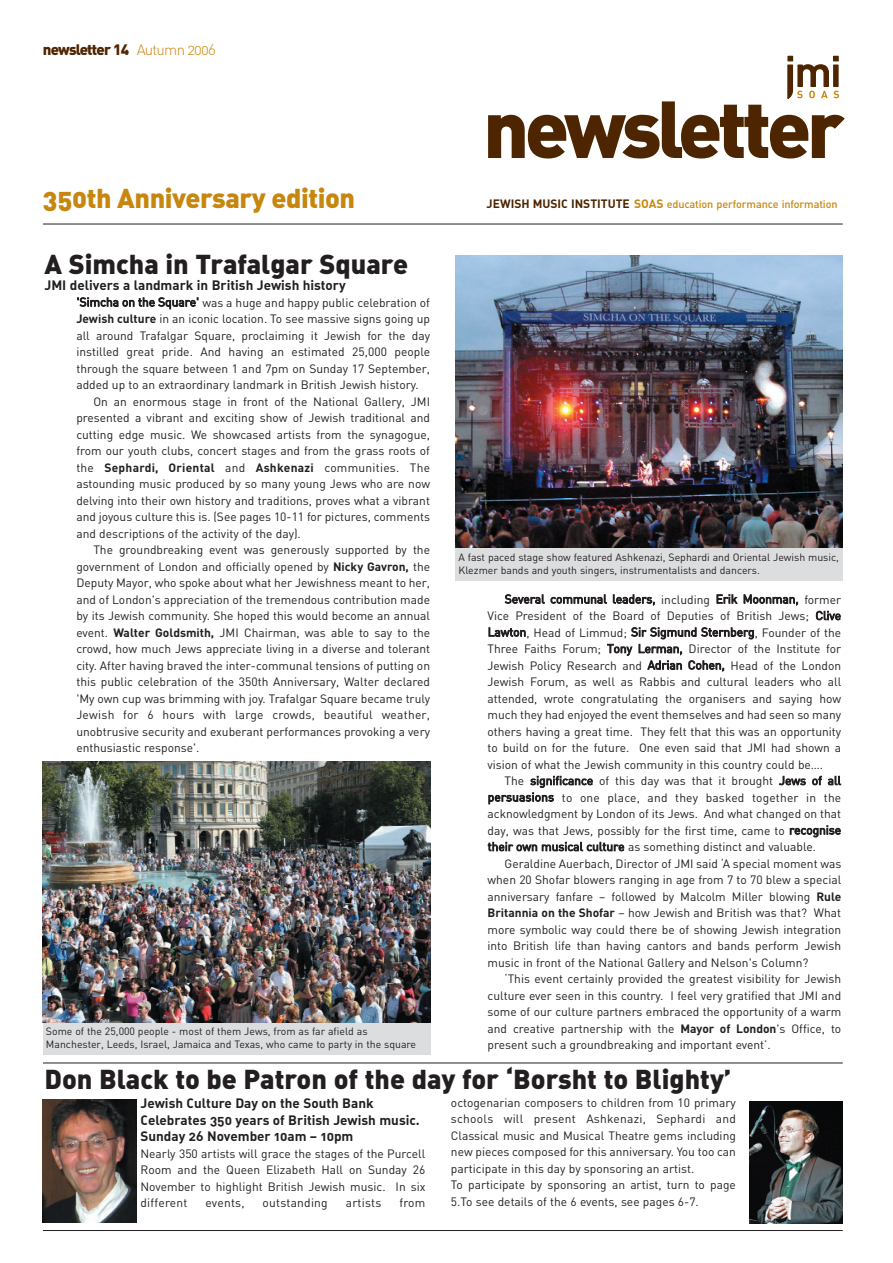
<style>
.page{position:relative;width:893px;height:1263px;background:#fff}
.page>*{position:absolute;margin:0;border:0;box-sizing:border-box;transform-origin:0 0}
.t1{font:900 79.5px "DIN";letter-spacing:-.055em;color:#4d2500}
.t2{font:27px "DIN Black Alternate";color:#231f20}
.t3{font:27px "DIN Black Alternate";letter-spacing:-.015em;color:#c7870e}
.t4{font:900 15px "DIN";letter-spacing:-.055em;color:#4d2500}
.t5{font:13.5px/16.5px "DIN Bold Alternate";color:#231f20}
.t6{font:12px/16.5px "DIN";color:#231f20;text-align:justify}
.t7{font:12px "DIN";letter-spacing:.02em;color:#231f20}
.t8{font:700 12px "DIN";letter-spacing:.02em;color:#231f20}
.t9{font:500 10.8px "DIN";letter-spacing:-.01em;color:#c7870e}
.t10{font:10.5px/12.6px "DIN";color:#231f20}
.s1{font-family:"DIN Light Alternate";font-weight:400;color:#c7870e}
.s2{font-family:"DIN Bold Alternate";font-weight:400;font-size:12px;color:#4d2500}
.s3{font-family:"DIN Bold Alternate";font-weight:400;font-size:12px}
.s4{font-weight:700}
.s5{font-weight:400}
</style>
<div class="page">
<hr style="left:43px;top:224px;width:799px;height:1px;background:#231f20">
<svg style="left:787px;top:55px;width:52px;height:44px"></svg>
<hr style="left:43px;top:1230px;width:799px;height:1px;background:#231f20">
<img style="left:455px;top:256px;width:387px;height:292px">
<div style="left:455px;top:548px;width:387px;height:33px;background:#dcdddf"></div>
<div style="left:43px;top:1022px;width:387px;height:33px;background:#dcdddf"></div>
<img style="left:43px;top:762px;width:387px;height:261px">
<hr style="left:43px;top:1063px;width:799px;height:1px;background:#231f20">
<img style="left:43px;top:1099px;width:93px;height:124px">
<img style="left:749px;top:1101px;width:93px;height:122px">
<p class="t4" style="left:43px;top:44px;width:174px">newsletter 14 <span class="s1">Autumn 2006</span></p>
<h2 class="t3" style="left:43px;top:188px;width:313px">350th Anniversary edition</h2>
<h1 class="t1" style="left:483px;top:101px;width:363px">newsletter</h1>
<p class="t9" style="left:486px;top:200px;width:352px"><span class="s2">JEWISH MUSIC INSTITUTE</span> <span class="s3">SOAS</span> education performance information</p>
<h2 class="t2" style="left:44px;top:254px;width:365px">A Simcha in Trafalgar Square</h2>
<p class="t5" style="left:44px;top:278px;width:303px">JMI delivers a landmark in British Jewish history</p>
<p class="t6" style="left:77px;top:295px;width:355px">'Simcha on the Square' was a huge and happy public celebration of</p>
<p class="t6" style="left:76px;top:312px;width:355px"><span class="s4">Jewish culture</span> in an iconic location. To see massive signs going up</p>
<p class="t6" style="left:76px;top:328px;width:355px">all around Trafalgar Square, proclaiming it Jewish for the day</p>
<p class="t6" style="left:76px;top:345px;width:355px">instilled great pride. And having an estimated 25,000 people</p>
<p class="t6" style="left:76px;top:361px;width:355px">through the square between 1 and 7pm on Sunday 17 September,</p>
<p class="t6" style="left:76px;top:378px;width:344px">added up to an extraordinary landmark in British Jewish history.</p>
<p class="t6" style="left:93px;top:394px;width:338px">On an enormous stage in front of the National Gallery, JMI</p>
<p class="t6" style="left:76px;top:411px;width:355px">presented a vibrant and exciting show of Jewish traditional and</p>
<p class="t6" style="left:76px;top:427px;width:355px">cutting edge music. We showcased artists from the synagogue,</p>
<p class="t6" style="left:76px;top:444px;width:355px">from our youth clubs, concert stages and from the grass roots of</p>
<p class="t8" style="left:76px;top:463px;width:355px"><span class="s5">the</span> Sephardi, Oriental <span class="s5">and</span> Ashkenazi <span class="s5">communities. The</span></p>
<p class="t6" style="left:76px;top:477px;width:355px">astounding music produced by so many young Jews who are now</p>
<p class="t6" style="left:76px;top:493px;width:355px">delving into their own history and traditions, proves what a vibrant</p>
<p class="t6" style="left:76px;top:510px;width:355px">and joyous culture this is. (See pages 10-11 for pictures, comments</p>
<p class="t6" style="left:76px;top:526px;width:226px">and descriptions of the activity of the day).</p>
<p class="t6" style="left:93px;top:543px;width:338px">The groundbreaking event was generously supported by the</p>
<p class="t6" style="left:76px;top:559px;width:355px">government of London and officially opened by <span class="s4">Nicky Gavron,</span> the</p>
<p class="t6" style="left:76px;top:576px;width:355px">Deputy Mayor, who spoke about what her Jewishness meant to her,</p>
<p class="t6" style="left:76px;top:592px;width:355px">and of London's appreciation of the tremendous contribution made</p>
<p class="t6" style="left:76px;top:609px;width:355px">by its Jewish community. She hoped this would become an annual</p>
<p class="t6" style="left:76px;top:625px;width:355px">event. <span class="s4">Walter Goldsmith,</span> JMI Chairman, was able to say to the</p>
<p class="t6" style="left:76px;top:642px;width:355px">crowd, how much Jews appreciate living in a diverse and tolerant</p>
<p class="t6" style="left:76px;top:658px;width:355px">city. After having braved the inter-communal tensions of putting on</p>
<p class="t6" style="left:76px;top:675px;width:355px">this public celebration of the 350th Anniversary, Walter declared</p>
<p class="t6" style="left:76px;top:691px;width:355px">'My own cup was brimming with joy. Trafalgar Square became truly</p>
<p class="t7" style="left:76px;top:710px;width:355px">Jewish for 6 hours with large crowds, beautiful weather,</p>
<p class="t6" style="left:76px;top:724px;width:355px">unobtrusive security and exuberant performances provoking a very</p>
<p class="t6" style="left:76px;top:741px;width:125px">enthusiastic response'.</p>
<p class="t10" style="left:458px;top:552px;width:382px">A fast paced stage show featured Ashkenazi, Sephardi and Oriental Jewish music,<br>Klezmer bands and youth singers, instrumentalists and dancers.</p>
<p class="t6" style="left:487px;top:592px;width:355px;text-indent:17px">Several communal leaders, including Erik Moonman, former Vice President of the Board of Deputies of British Jews; Clive Lawton, Head of Limmud; Sir Sigmund Sternberg, Founder of the Three Faiths Forum; Tony Lerman, Director of the Institute for Jewish Policy Research and Adrian Cohen, Head of the London Jewish Forum, as well as Rabbis and cultural leaders who all attended, wrote congratulating the organisers and saying how much they had enjoyed the event themselves and had seen so many others having a great time. They felt that this was an opportunity to build on for the future. One even said that JMI had shown a vision of what the Jewish community in this country could be….</p>
<p class="t6" style="left:487px;top:774px;width:355px;text-indent:17px">The significance of this day was that it brought Jews of all persuasions to one place, and they basked together in the acknowledgment by London of its Jews. And what changed on that day, was that Jews, possibly for the first time, came to recognise their own musical culture as something distinct and valuable.</p>
<p class="t6" style="left:487px;top:856px;width:355px;text-indent:17px">Geraldine Auerbach, Director of JMI said ‘A special moment was when 20 Shofar blowers ranging in age from 7 to 70 blew a special anniversary fanfare – followed by Malcolm Miller blowing <span class="s4">Rule Britannia on the Shofar</span> – how Jewish and British was that? What more symbolic way could there be of showing Jewish integration into British life than having cantors and bands perform Jewish music in front of the National Gallery and Nelson's Column?</p>
<p class="t6" style="left:487px;top:972px;width:355px;text-indent:17px">‘This event certainly provided the greatest visibility for Jewish culture ever seen in this country. I feel very gratified that JMI and some of our culture partners embraced the opportunity of a warm and creative partnership with the <span class="s4">Mayor of London</span>'s Office, to present such a groundbreaking and important event’.</p>
<p class="t10" style="left:46px;top:1026px;width:372px">Some of the 25,000 people - most of them Jews, from as far afield as<br>Manchester, Leeds, Israel, Jamaica and Texas, who came to party in the square</p>
<h2 class="t2" style="left:44px;top:1070px;width:688px">Don Black to be Patron of the day for ‘Borsht to Blighty’</h2>
<p class="t5" style="left:140px;top:1096px;width:281px">Jewish Culture Day on the South Bank<br>Celebrates 350 years of British Jewish music.<br>Sunday 26 November 10am – 10pm</p>
<p class="t6" style="left:140px;top:1146px;width:286px">Nearly 350 artists will grace the stages of the Purcell Room and the Queen Elizabeth Hall on Sunday 26<br>November to highlight British Jewish music. In six different</p>
<p class="t6" style="left:451px;top:1095px;width:286px;text-align:left">octogenarian composers to children from 10 primary schools will present Ashkenazi, Sephardi and Classical music and Musical Theatre gems including new pieces composed for this anniversary. You too can participate in this day by sponsoring an artist.<br>To participate by sponsoring an artist, turn to page 5.To see details of the 6 events, see pages 6-7.</p>
<p class="t6" style="left:205px;top:1196px;width:41px">events,</p>
<p class="t7" style="left:262px;top:1199px;width:67px">outstanding</p>
<p class="t7" style="left:346px;top:1199px;width:37px">artists</p>
<p class="t6" style="left:399px;top:1196px;width:28px">from</p>
</div>
